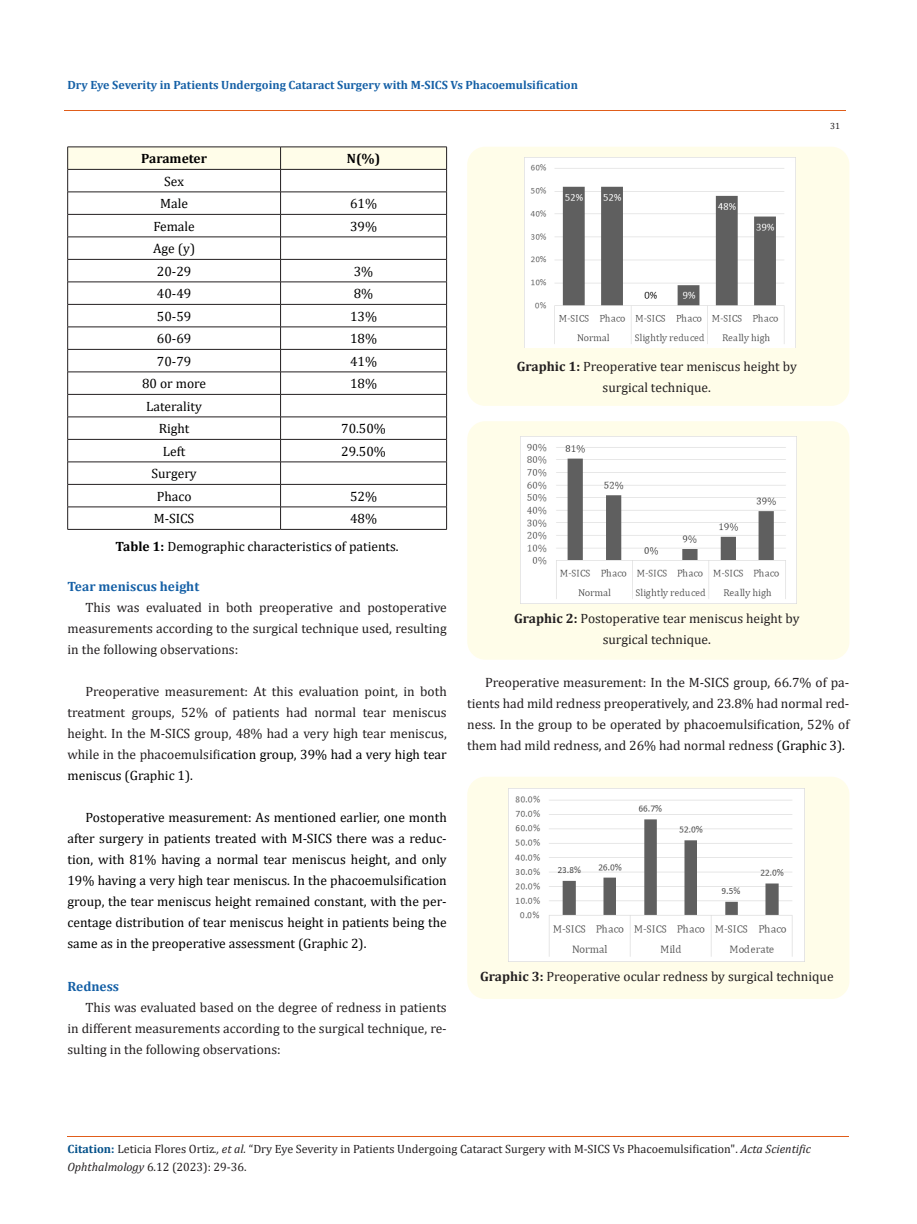
<style>
.page{position:relative;width:917px;height:1224px;background:#fff}
.page>*{position:absolute;margin:0;border:0;box-sizing:border-box;transform-origin:0 0}
.t1{font:13.5px/21px "Cambria";color:#231f20;text-align:justify}
.t2{font:13.5px/21px "Cambria";color:#000;text-align:justify}
.t3{font:700 13.5px "Cambria";color:#1560a6}
.t4{font:700 13.5px "Cambria";color:#000}
.t5{font:12px/18px "Cambria";color:#231f20}
.t6{font:700 12px "Cambria";color:#1560a6}
.t7{font:9px "Cambria";color:#231f20}
.s1{font-weight:700}
.s2{color:#000}
.s3{font-weight:700;color:#035089}
.s4{font-style:italic}
</style>
<div class="page">
<hr style="left:64px;top:110px;width:782px;height:1px;background:#e05d1a">
<svg style="left:67px;top:147px;width:380px;height:382px"></svg>
<hr style="left:67px;top:529px;width:213px;height:1px;background:#231f20">
<hr style="left:280px;top:529px;width:167px;height:1px;background:#231f20">
<div style="left:467px;top:147px;width:382px;height:259px;background:#fffde9;border-radius:18px"></div>
<img style="left:524px;top:157px;width:271px;height:191px">
<div style="left:467px;top:421px;width:382px;height:239px;background:#fffde9;border-radius:18px"></div>
<img style="left:520px;top:437px;width:276px;height:166px">
<div style="left:467px;top:777px;width:382px;height:222px;background:#fffde9;border-radius:18px"></div>
<img style="left:509px;top:788px;width:295px;height:174px">
<hr style="left:67px;top:1137px;width:782px;height:1px;background:#e05d1a">
<p class="t6" style="left:67px;top:76px;width:512px">Dry Eye Severity in Patients Undergoing Cataract Surgery with M-SICS Vs Phacoemulsification</p>
<p class="t7" style="left:830px;top:120px;width:11px">31</p>
<p class="t4" style="left:141px;top:149px;width:67px">Parameter</p>
<p class="t4" style="left:347px;top:149px;width:35px">N(%)</p>
<p class="t2" style="left:164px;top:171px;width:21px">Sex</p>
<p class="t2" style="left:160px;top:193px;width:29px">Male</p>
<p class="t2" style="left:350px;top:193px;width:28px">61%</p>
<p class="t2" style="left:153px;top:216px;width:43px">Female</p>
<p class="t2" style="left:350px;top:216px;width:28px">39%</p>
<p class="t2" style="left:153px;top:238px;width:44px">Age (y)</p>
<p class="t2" style="left:157px;top:261px;width:36px">20-29</p>
<p class="t2" style="left:354px;top:261px;width:21px">3%</p>
<p class="t2" style="left:157px;top:283px;width:36px">40-49</p>
<p class="t2" style="left:354px;top:283px;width:21px">8%</p>
<p class="t2" style="left:157px;top:306px;width:36px">50-59</p>
<p class="t2" style="left:350px;top:306px;width:28px">13%</p>
<p class="t2" style="left:157px;top:328px;width:36px">60-69</p>
<p class="t2" style="left:350px;top:328px;width:28px">18%</p>
<p class="t2" style="left:157px;top:351px;width:36px">70-79</p>
<p class="t2" style="left:350px;top:351px;width:28px">41%</p>
<p class="t2" style="left:142px;top:373px;width:66px">80 or more</p>
<p class="t2" style="left:350px;top:373px;width:28px">18%</p>
<p class="t2" style="left:146px;top:396px;width:57px">Laterality</p>
<p class="t2" style="left:159px;top:418px;width:32px">Right</p>
<p class="t2" style="left:341px;top:418px;width:46px">70.50%</p>
<p class="t2" style="left:163px;top:441px;width:24px">Left</p>
<p class="t2" style="left:341px;top:441px;width:46px">29.50%</p>
<p class="t2" style="left:151px;top:463px;width:47px">Surgery</p>
<p class="t2" style="left:157px;top:486px;width:36px">Phaco</p>
<p class="t2" style="left:350px;top:486px;width:28px">52%</p>
<p class="t2" style="left:154px;top:508px;width:42px">M-SICS</p>
<p class="t2" style="left:350px;top:508px;width:28px">48%</p>
<p class="t2" style="left:116px;top:535px;width:285px"><span class="s1">Table 1:</span> Demographic characteristics of patients.</p>
<p class="t3" style="left:67px;top:577px;width:133px">Tear meniscus height</p>
<p class="t1" style="left:67px;top:597px;width:381px;text-indent:18px">This was evaluated in both preoperative and postoperative measurements according to the surgical technique used, resulting in the following observations:</p>
<p class="t1" style="left:67px;top:681px;width:381px;text-indent:18px">Preoperative measurement: At this evaluation point, in both treatment groups, 52% of patients had normal tear meniscus height. In the M-SICS group, 48% had a very high tear meniscus, while in the phacoemulsifi<span class="s2">cation group, 39% had a very high tear meniscus (Graphic 1).</span></p>
<p class="t2" style="left:67px;top:807px;width:381px;text-indent:18px">Postoperative measurement: As mentioned earlier, one month after surgery in patients treated with M-SICS there was a reduc&shy;tion, with 81% having a normal tear meniscus height, and only 19% having a very high tear meniscus. In the phacoemulsification group, the tear meniscus height remained constant, with the per&shy;centage distribution of tear meniscus height in patients being the same as in the preoperative assessment (Graphic 2).</p>
<p class="t3" style="left:67px;top:976px;width:53px">Redness</p>
<p class="t1" style="left:67px;top:996px;width:381px;text-indent:18px">This was evaluated based on the degree of redness in patients in different measurements according to the surgical technique, re&shy;sulting in the following observations:</p>
<p class="t1" style="left:516px;top:356px;width:281px;text-align:center"><span class="s1">Graphic 1:</span> Preoperative tear meniscus height by surgical technique.</p>
<p class="t1" style="left:514px;top:607px;width:287px;text-align:center"><span class="s1">Graphic 2:</span> Postoperative tear meniscus height by surgical technique.</p>
<p class="t1" style="left:467px;top:672px;width:384px;text-indent:18px">Preoperative measurement: In the M-SICS group, 66.7% of pa&shy;tients had mild redness preoperatively, and 23.8% had normal red&shy;ness. In the group to be operated by phacoemulsification, 52% of them had mild redness, and 26% had normal redness <span class="s2">(Graphic 3).</span></p>
<p class="t1" style="left:480px;top:966px;width:355px"><span class="s1">Graphic 3:</span> Preoperative ocular redness by surgical technique</p>
<p class="t5" style="left:67px;top:1140px;width:745px"><span class="s3">Citation:</span> Leticia Flores Ortiz<span class="s4">., et al.</span> “Dry Eye Severity in Patients Undergoing Cataract Surgery with M-SICS Vs Phacoemulsification". <span class="s4">Acta Scientific<br>Ophthalmology</span> 6.12 (2023): 29-36.</p>
</div>
